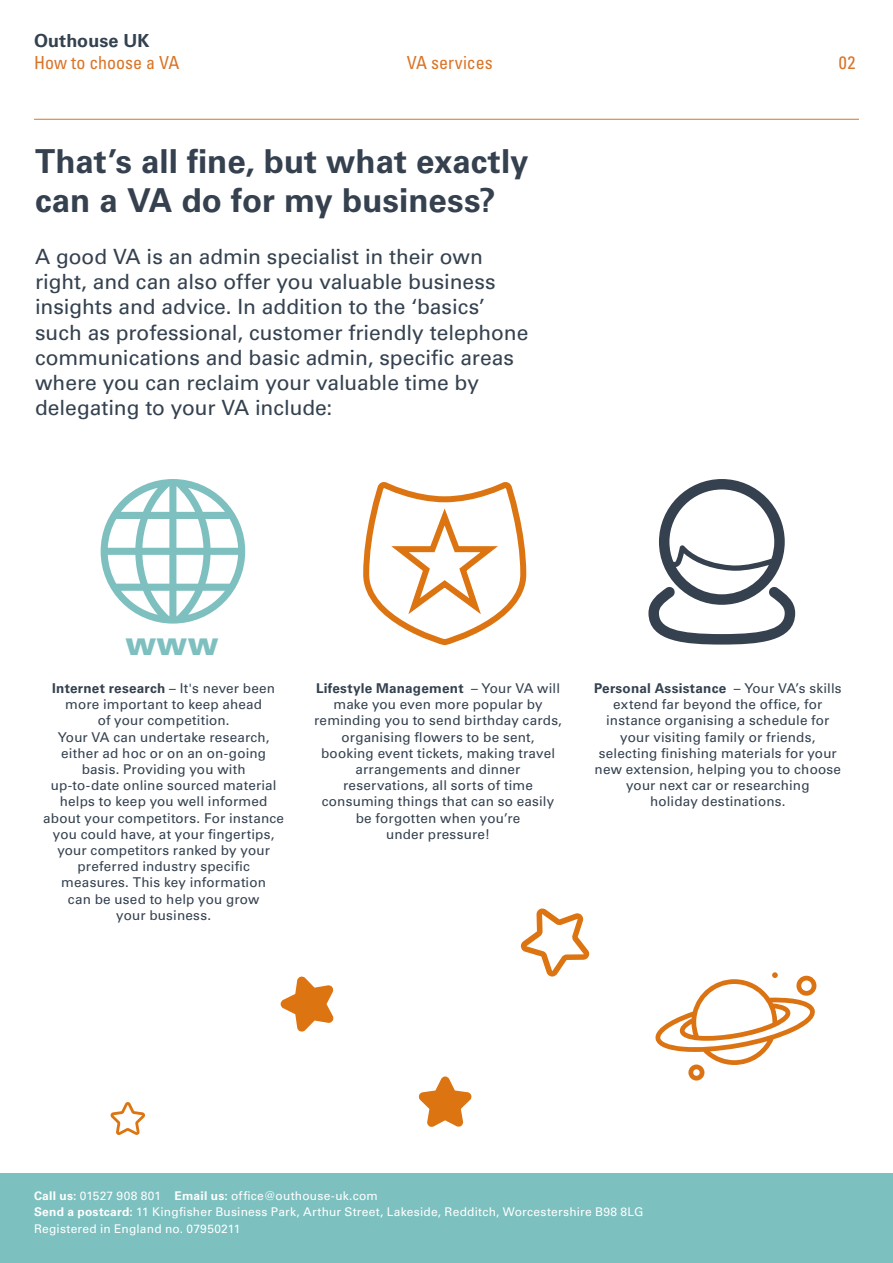
<style>
.page{position:relative;width:893px;height:1263px;background:#fff}
.page>*{position:absolute;margin:0;border:0;box-sizing:border-box;transform-origin:0 0}
.t1{font:700 33px/39.6px "Univers LT Std";color:#35414f}
.t2{font:900 33px "Univers LT Std";color:#7dc0bf}
.t3{font:21px/25.2px "Univers LT Std";letter-spacing:-.005em;color:#34414f}
.t4{font:condensed 18px "Univers LT Std";color:#da7427}
.t5{font:700 18px "Univers LT Std";letter-spacing:.005em;color:#34414f}
.t6{font:13.5px/16.2px "Univers LT Std";letter-spacing:.01em;color:#34414f;text-align:center}
.t7{font:12px/16.5px "Univers LT Std";letter-spacing:.015em;color:#fff}
.s1{font-weight:700}
</style>
<div class="page">
<div style="left:0;top:1174px;width:893px;height:89px;background:#7cc0bf"></div>
<svg style="left:101px;top:479px;width:144px;height:145px"></svg>
<svg style="left:363px;top:482px;width:164px;height:164px"></svg>
<svg style="left:648px;top:479px;width:147px;height:165px"></svg>
<svg style="left:281px;top:976px;width:52px;height:56px"></svg>
<svg style="left:419px;top:1076px;width:53px;height:51px"></svg>
<svg style="left:655px;top:972px;width:161px;height:108px"></svg>
<svg style="left:521px;top:908px;width:69px;height:69px"></svg>
<svg style="left:110px;top:1102px;width:35px;height:33px"></svg>
<hr style="left:34px;top:119px;width:825px;height:1px;background:#da7427">
<h3 class="t5" style="left:34px;top:30px;width:117px">Outhouse UK</h3>
<h3 class="t4" style="left:34px;top:51px;width:147px">How to choose a VA</h3>
<h3 class="t4" style="left:407px;top:51px;width:87px">VA services</h3>
<h3 class="t4" style="left:839px;top:51px;width:18px">02</h3>
<h1 class="t1" style="left:35px;top:142px;width:495px">That’s all fine, but what exactly can a VA do for my business?</h1>
<p class="t3" style="left:35px;top:244px;width:495px">A good VA is an admin specialist in their own right, and can also offer you valuable business insights and advice. In addition to the ‘basics’ such as professional, customer friendly telephone communications and basic admin, specific areas where you can reclaim your valuable time by delegating to your VA include:</p>
<h1 class="t2" style="left:125px;top:623px;width:95px">www</h1>
<p class="t6" style="left:43px;top:680px;width:242px"><span class="s1">Internet research</span> – It's never been more important to keep ahead<br>of your competition.<br>Your VA can undertake research, either ad hoc or on an on-going basis. Providing you with<br>up-to-date online sourced material helps to keep you well informed about your competitors. For instance you could have, at your fingertips, your competitors ranked by your preferred industry specific measures. This key information<br>can be used to help you grow<br>your business.</p>
<p class="t6" style="left:314px;top:680px;width:249px"><span class="s1">Lifestyle Management</span> – Your VA will make you even more popular by reminding you to send birthday cards, organising flowers to be sent, booking event tickets, making travel arrangements and dinner reservations, all sorts of time consuming things that can so easily be forgotten when you’re<br>under pressure!</p>
<p class="t6" style="left:594px;top:680px;width:249px"><span class="s1">Personal Assistance</span> – Your VA’s skills extend far beyond the office, for instance organising a schedule for your visiting family or friends, selecting finishing materials for your new extension, helping you to choose your next car or researching<br>holiday destinations.</p>
<p class="t7" style="left:34px;top:1187px;width:611px"><span class="s1">Call us:</span> 01527 908 801 <span class="s1">Email us:</span> office@outhouse-uk.com<br><span class="s1">Send a postcard:</span> 11 Kingfisher Business Park, Arthur Street, Lakeside, Redditch, Worcestershire B98 8LG<br>Registered in England no. 07950211</p>
</div>
